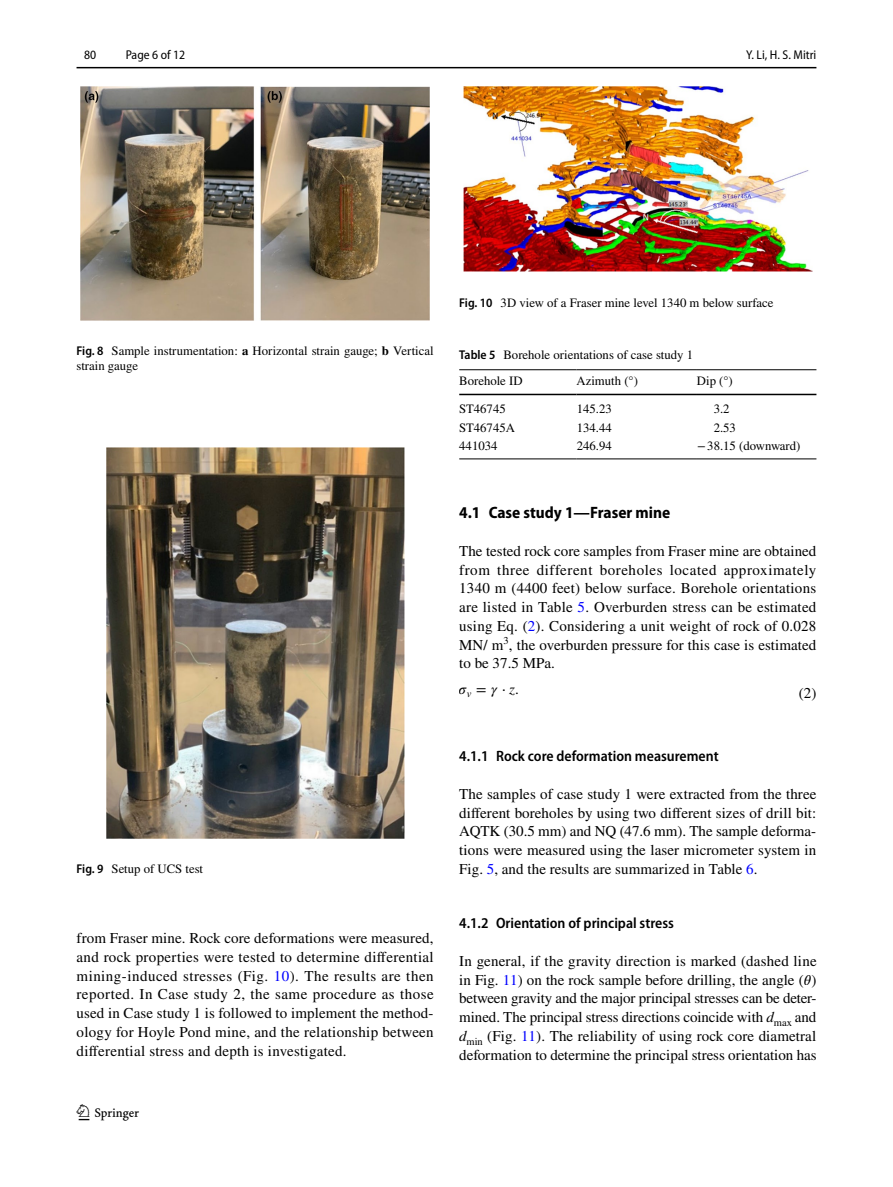
<style>
.page{position:relative;width:893px;height:1187px;background:#fff}
.page>*{position:absolute;margin:0;border:0;box-sizing:border-box;transform-origin:0 0}
.t1{font:22.5px "Springnew Regular 2";color:#000}
.t2{font:700 semi-condensed 16.5px "Myriad Pro";color:#000}
.t3{font:15px/18.8px "STIX";letter-spacing:.005em;color:#000;text-align:justify}
.t4{font:600 semi-condensed 15px "Myriad Pro";color:#000}
.t5{font:15px "STIX Math Italic 22";color:#000}
.t6{font:12.75px/15px "STIX";color:#000}
.t7{font:semi-condensed 12.75px "Myriad Pro";color:#000}
.s1{font-family:"Myriad Pro";font-weight:600;font-stretch:semi-condensed}
.s2{font-weight:700}
.s3{color:#00f}
.s4{font-family:"STIX Math Regular 36"}
.s5{font-family:"STIX Math Script"}
.s6{font-family:"STIX General Italic 20"}
.s7{font-family:"STIX General Regular 11"}
.s8{font-family:"STIX Math Italic 21"}
.s9{font-family:"STIX General Italic 21"}
.s10{font-family:"STIX General Italic 22"}
</style>
<div class="page">
<hr style="left:77px;top:67px;width:739px;height:1px;background:#000">
<div style="left:77px;top:87px;width:357px;height:233px;background:linear-gradient(to bottom,#fff,#fff)"></div>
<img style="left:81px;top:87px;width:349px;height:233px">
<img style="left:106px;top:448px;width:298px;height:390px">
<img style="left:463px;top:87px;width:349px;height:185px">
<hr style="left:459px;top:369px;width:117px;height:1px;background:#000">
<hr style="left:459px;top:393px;width:117px;height:2px;background:#000">
<hr style="left:576px;top:369px;width:121px;height:1px;background:#000">
<hr style="left:576px;top:393px;width:121px;height:2px;background:#000">
<hr style="left:697px;top:369px;width:119px;height:1px;background:#000">
<hr style="left:697px;top:393px;width:119px;height:2px;background:#000">
<hr style="left:459px;top:458px;width:117px;height:1px;background:#000">
<hr style="left:576px;top:458px;width:121px;height:1px;background:#000">
<hr style="left:697px;top:458px;width:119px;height:1px;background:#000">
<p class="t7" style="left:84px;top:48px;width:14px">80</p>
<p class="t7" style="left:126px;top:48px;width:61px">Page 6 of 12</p>
<p class="t7" style="left:746px;top:48px;width:72px">Y. Li, H. S. Mitri</p>
<p class="t6" style="left:77px;top:344px;width:359px"><span class="s1">Fig. 8</span> Sample instrumentation: <span class="s2">a</span> Horizontal strain gauge; <span class="s2">b</span> Vertical strain gauge</p>
<p class="t6" style="left:77px;top:862px;width:128px"><span class="s1">Fig. 9</span> Setup of UCS test</p>
<p class="t3" style="left:77px;top:929px;width:359px">from Fraser mine. Rock core deformations were measured, and rock properties were tested to determine differential mining-induced stresses (Fig. <span class="s3">10</span>). The results are then reported. In Case study 2, the same procedure as those used in Case study 1 is followed to implement the method&shy;ology for Hoyle Pond mine, and the relationship between differential stress and depth is investigated.</p>
<h1 class="t1" style="left:79px;top:1104px;width:62px">1 3</h1>
<p class="t6" style="left:459px;top:296px;width:316px"><span class="s1">Fig. 10</span> 3D view of a Fraser mine level 1340 m below surface</p>
<p class="t6" style="left:459px;top:343px;width:235px;line-height:25.5px"><span class="s1">Table 5</span> Borehole orientations of case study 1<br>Borehole ID</p>
<p class="t6" style="left:576px;top:374px;width:63px">Azimuth (°)</p>
<p class="t6" style="left:697px;top:374px;width:37px">Dip (°)</p>
<p class="t6" style="left:459px;top:402px;width:48px">ST46745</p>
<p class="t6" style="left:577px;top:402px;width:37px">145.23</p>
<p class="t6" style="left:714px;top:402px;width:17px">3.2</p>
<p class="t6" style="left:459px;top:420px;width:57px">ST46745A</p>
<p class="t6" style="left:577px;top:420px;width:37px">134.44</p>
<p class="t6" style="left:714px;top:420px;width:24px">2.53</p>
<p class="t6" style="left:459px;top:439px;width:40px">441034</p>
<p class="t6" style="left:577px;top:439px;width:37px">246.94</p>
<p class="t6" style="left:697px;top:439px;width:105px">−38.15 (downward)</p>
<p class="t2" style="left:459px;top:503px;width:212px">4.1 Case study 1—Fraser mine</p>
<p class="t3" style="left:459px;top:542px;width:359px">The tested rock core samples from Fraser mine are obtained from three different boreholes located approximately 1340 m (4400 feet) below surface. Borehole orientations are listed in Table <span class="s3">5</span>. Overburden stress can be estimated using Eq. (<span class="s3">2</span>). Considering a unit weight of rock of 0.028<br>MN/ m<sup>3</sup>, the overburden pressure for this case is estimated to be 37.5 MPa.</p>
<p class="t5" style="left:459px;top:683px;width:62px">𝜎<sub>v</sub> <span class="s4">=</span>𝛾<span class="s5">⋅</span><span class="s6">z</span><span class="s7">.</span></p>
<p class="t3" style="left:799px;top:684px;width:19px">(2)</p>
<p class="t4" style="left:459px;top:748px;width:261px">4.1.1 Rock core deformation measurement</p>
<p class="t3" style="left:459px;top:785px;width:359px">The samples of case study 1 were extracted from the three different boreholes by using two different sizes of drill bit:<br>AQTK (30.5 mm) and NQ (47.6 mm). The sample deforma&shy;tions were measured using the laser micrometer system in Fig. <span class="s3">5</span>, and the results are summarized in Table <span class="s3">6</span>.</p>
<p class="t4" style="left:459px;top:914px;width:216px">4.1.2 Orientation of principal stress</p>
<p class="t3" style="left:459px;top:952px;width:359px">In general, if the gravity direction is marked (dashed line in Fig. <span class="s3">11</span>) on the rock sample before drilling, the angle (<span class="s8">𝜃</span>) between gravity and the major principal stresses can be deter&shy;mined. The principal stress directions coincide with <span class="s9">d</span><sub>max</sub> and <span class="s10">d</span><sub>min</sub> (Fig. <span class="s3">11</span>). The reliability of using rock core diametral deformation to determine the principal stress orientation has</p>
</div>
